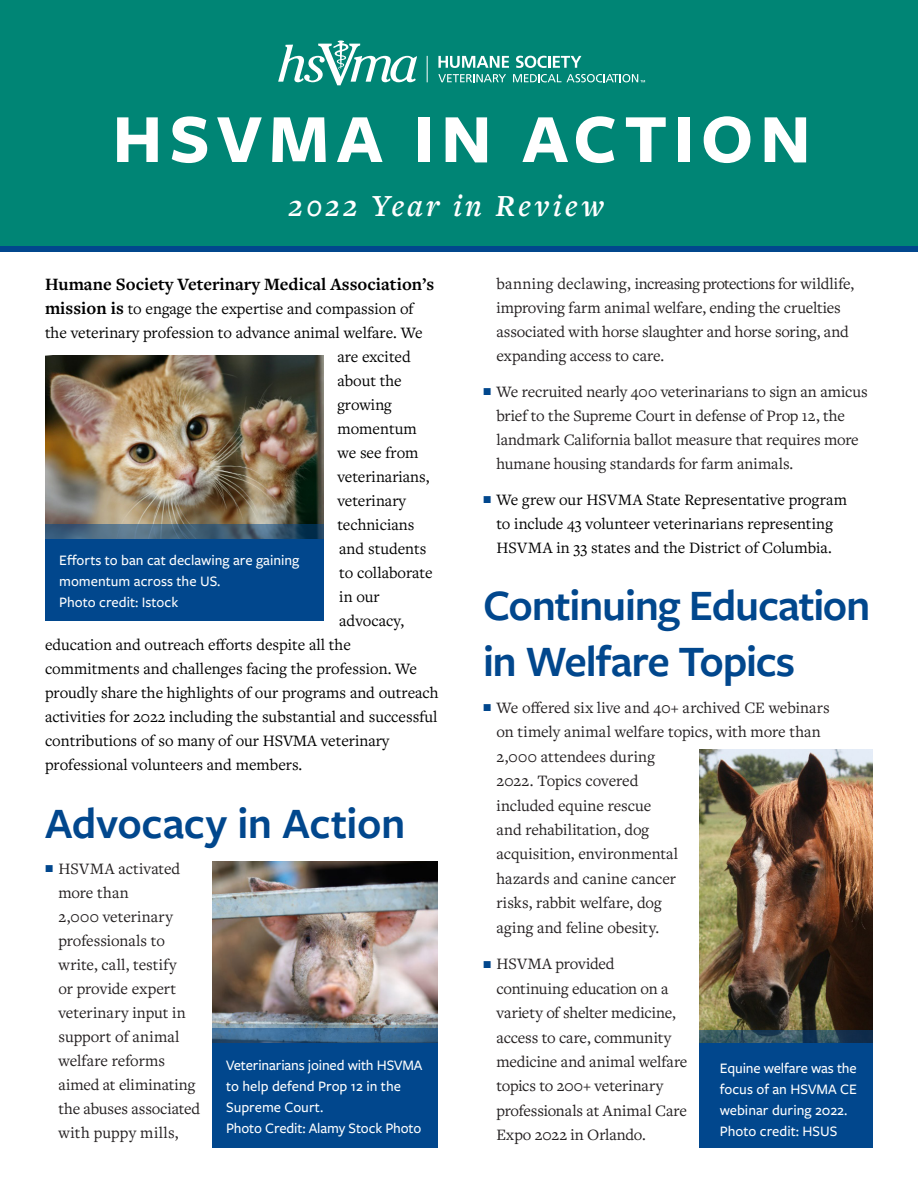
<style>
.page{position:relative;width:918px;height:1188px;background:#fff}
.page>*{position:absolute;margin:0;border:0;box-sizing:border-box;transform-origin:0 0}
.t1{font:700 71.4px "Freight Sans Pro";letter-spacing:.095em;color:#fff}
.Body{font:600 45px/55.8px "Freight Sans Pro";letter-spacing:-.025em;color:#01478d}
.t2{font:italic 600 31.8px "Freight Text Pro";letter-spacing:.1em;color:#fff}
.Body-2{font:700 18px "Freight Text Pro";color:#000}
.t3{font:16.5px/24px "Freight Text Pro";letter-spacing:-.005em;color:#231f20}
.Body-3{font:16.5px/24px "Freight Text Pro";color:#000}
.Photo_Caption{font:500 15px/21px "Freight Sans Pro";color:#fff}
.s1{font-weight:700;font-size:18px}
</style>
<div class="page">
<div style="left:0;top:0;width:918px;height:249px;background:#008575"></div>
<div style="left:0;top:246px;width:918px;height:6px;background:#01478d"></div>
<svg style="left:438px;top:56px;width:71px;height:12px"></svg>
<svg style="left:516px;top:56px;width:65px;height:12px"></svg>
<svg style="left:438px;top:74px;width:68px;height:8px"></svg>
<svg style="left:427px;top:56px;width:1px;height:26px"></svg>
<svg style="left:278px;top:40px;width:139px;height:45px"></svg>
<svg style="left:513px;top:74px;width:132px;height:8px"></svg>
<img style="left:46px;top:356px;width:278px;height:169px">
<img style="left:213px;top:861px;width:225px;height:168px">
<img style="left:700px;top:750px;width:173px;height:280px">
<svg style="left:46px;top:525px;width:278px;height:14px;background:#436077"></svg>
<div style="left:46px;top:539px;width:278px;height:82px;background:#01478d"></div>
<svg style="left:213px;top:1029px;width:225px;height:14px;background:#3b6890"></svg>
<div style="left:213px;top:1043px;width:225px;height:105px;background:#01478d"></div>
<svg style="left:700px;top:1030px;width:173px;height:13px;background:#2c4b5c"></svg>
<div style="left:700px;top:1043px;width:173px;height:105px;background:#01478d"></div>
<h2 class="t1" style="left:112px;top:90px;width:700px">HSVMA IN ACTION</h2>
<h2 class="t2" style="left:289px;top:185px;width:317px">2022 Year in Review</h2>
<p class="Body-2" style="left:45px;top:272px;width:391px">Humane Society Veterinary Medical Association’s</p>
<p class="Body-3" style="left:45px;top:296px;width:370px"><span class="s1">mission is</span> to engage the expertise and compassion of</p>
<p class="Body-3" style="left:45px;top:320px;width:379px">the veterinary profession to advance animal welfare. We</p>
<p class="Body-3" style="left:337px;top:344px;width:75px">are excited</p>
<p class="Body-3" style="left:337px;top:368px;width:66px">about the</p>
<p class="Body-3" style="left:337px;top:392px;width:56px">growing</p>
<p class="Body-3" style="left:337px;top:416px;width:81px">momentum</p>
<p class="Body-3" style="left:337px;top:440px;width:83px">we see from</p>
<p class="Body-3" style="left:337px;top:464px;width:94px">veterinarians,</p>
<p class="Body-3" style="left:337px;top:488px;width:70px">veterinary</p>
<p class="Body-3" style="left:337px;top:512px;width:78px">technicians</p>
<p class="Body-3" style="left:339px;top:536px;width:89px">and students</p>
<p class="Body-3" style="left:339px;top:560px;width:95px">to collaborate</p>
<p class="Body-3" style="left:339px;top:584px;width:42px">in our</p>
<p class="Body-3" style="left:339px;top:608px;width:66px">advocacy,</p>
<p class="Body-3" style="left:45px;top:632px;width:307px">education and outreach efforts despite all the</p>
<p class="Body-3" style="left:45px;top:656px;width:374px">commitments and challenges facing the profession. We</p>
<p class="Body-3" style="left:45px;top:680px;width:395px">proudly share the highlights of our programs and outreach</p>
<p class="Body-3" style="left:45px;top:704px;width:394px">activities for 2022 including the substantial and successful</p>
<p class="Body-3" style="left:45px;top:728px;width:346px">contributions of so many of our HSVMA veterinary</p>
<p class="Body-3" style="left:45px;top:752px;width:259px">professional volunteers and members.</p>
<p class="Body" style="left:45px;top:793px;width:362px">Advocacy in Action</p>
<p class="t3" style="left:58px;top:856px;width:143px">HSVMA activated more than<br>2,000 veterinary professionals to write, call, testify<br>or provide expert veterinary input in support of animal welfare reforms aimed at eliminating the abuses associated with puppy mills,</p>
<p class="t3" style="left:496px;top:271px;width:359px">banning declawing, increasing protections for wildlife, improving farm animal welfare, ending the cruelties associated with horse slaughter and horse soring, and expanding access to care.</p>
<p class="t3" style="left:496px;top:379px;width:373px">We recruited nearly 400 veterinarians to sign an amicus brief to the Supreme Court in defense of Prop 12, the landmark California ballot measure that requires more humane housing standards for farm animals.</p>
<p class="Body-3" style="left:496px;top:487px;width:352px">We grew our HSVMA State Representative program to include 43 volunteer veterinarians representing<br>HSVMA in 33 states and the District of Columbia.</p>
<p class="Body" style="left:483px;top:576px;width:389px">Continuing Education in Welfare Topics</p>
<p class="t3" style="left:496px;top:695px;width:335px;line-height:24.5px">We offered six live and 40+ archived CE webinars on timely animal welfare topics, with more than<br>2,000 attendees during<br>2022. Topics covered<br>included equine rescue<br>and rehabilitation, dog<br>acquisition, environmental<br>hazards and canine cancer<br>risks, rabbit welfare, dog<br>aging and feline obesity.</p>
<p class="t3" style="left:496px;top:951px;width:192px;line-height:24.5px">HSVMA provided continuing education on a variety of shelter medicine, access to care, community medicine and animal welfare topics to 200+ veterinary professionals at Animal Care<br>Expo 2022 in Orlando.</p>
<p class="Photo_Caption" style="left:59px;top:549px;width:242px">Efforts to ban cat declawing are gaining momentum across the US.<br>Photo credit: Istock</p>
<p class="Photo_Caption" style="left:226px;top:1054px;width:198px">Veterinarians joined with HSVMA to help defend Prop 12 in the<br>Supreme Court.<br>Photo Credit: Alamy Stock Photo</p>
<p class="Photo_Caption" style="left:720px;top:1057px;width:139px">Equine welfare was the focus of an HSVMA CE webinar during 2022.<br>Photo credit: HSUS</p>
</div>
